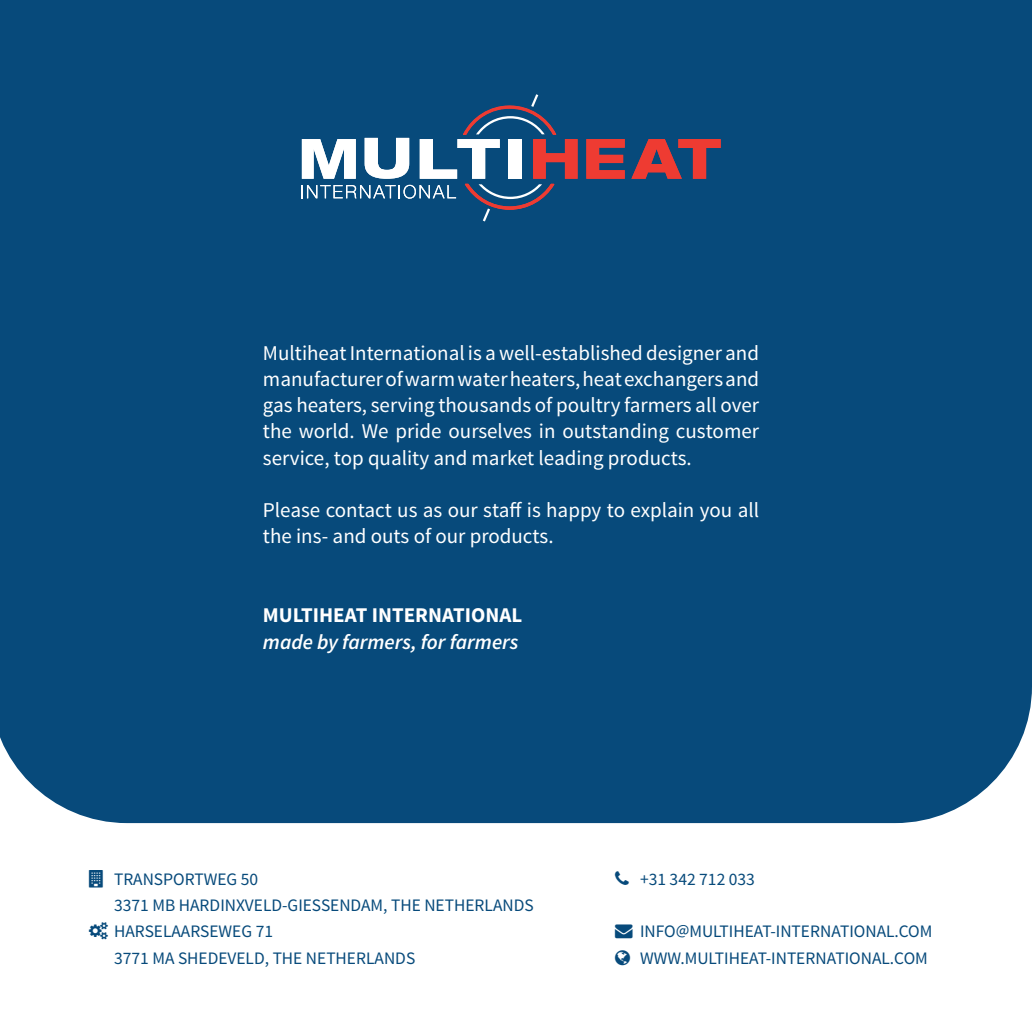
<style>
.page{position:relative;width:1032px;height:1032px;background:#fff}
.page>*{position:absolute;margin:0;border:0;box-sizing:border-box;transform-origin:0 0}
.t1{font:21px/26.2px "Source Sans Pro";color:#fff;text-align:justify}
.t2{font:italic 600 21px/26.2px "Source Sans Pro";color:#fff}
.t3{font:17.5px/26.2px "Source Sans Pro";color:#074a7b}
.s1{font-weight:700;font-style:normal}
</style>
<div class="page">
<div style="left:0;top:0;width:1032px;height:823px;background:#074a7b"></div>
<svg style="left:586px;top:139px;width:39px;height:40px;background:#b53e43"></svg>
<svg style="left:631px;top:139px;width:90px;height:40px;background:#834153"></svg>
<svg style="left:301px;top:94px;width:276px;height:127px"></svg>
<p class="t1" style="left:263px;top:340px;width:498px">Multiheat International is a well-established designer and manufacturer of warm water heaters, heat exchangers and gas heaters, serving thousands of poultry farmers all over the world. We pride ourselves in outstanding customer service, top quality and market leading products.</p>
<p class="t1" style="left:263px;top:497px;width:498px">Please contact us as our staff is happy to explain you all the ins- and outs of our products.</p>
<p class="t2" style="left:263px;top:602px;width:261px"><span class="s1">MULTIHEAT INTERNATIONAL </span>made by farmers, for farmers</p>
<p class="t3" style="left:114px;top:866px;width:421px">TRANSPORTWEG 50<br>3371 MB HARDINXVELD-GIESSENDAM, THE NETHERLANDS<br>HARSELAARSEWEG 71<br>3771 MA SHEDEVELD, THE NETHERLANDS</p>
<p class="t3" style="left:640px;top:866px;width:116px">+31 342 712 033</p>
<p class="t3" style="left:615px;top:919px;width:319px;text-align:right">→ INFO@MULTIHEAT-INTERNATIONAL.COM<br>WWW.MULTIHEAT-INTERNATIONAL.COM</p>
</div>
